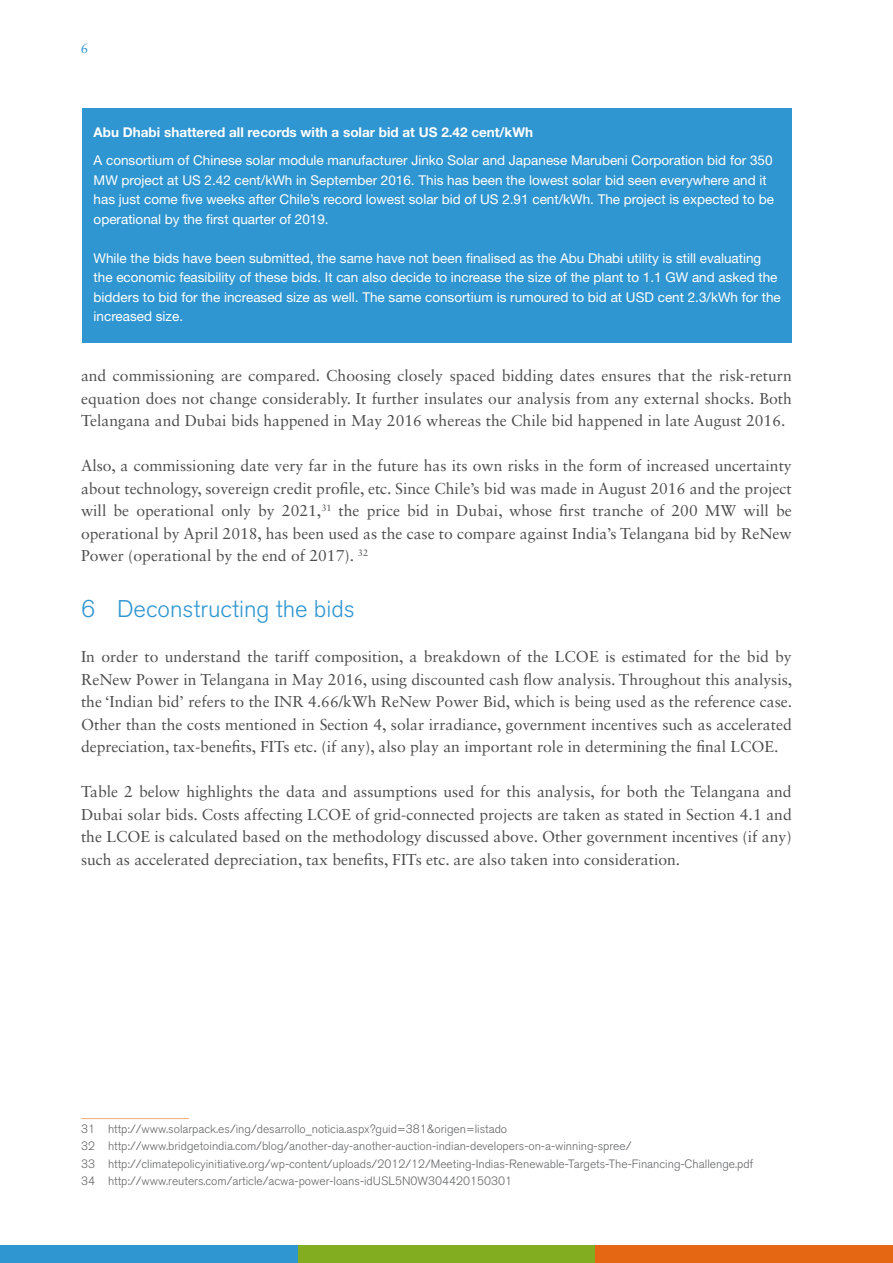
<style>
.page{position:relative;width:893px;height:1263px;background:#fff}
.page>*{position:absolute;margin:0;border:0;box-sizing:border-box;transform-origin:0 0}
.t1{font:300 24px "Akzidenz Grotesk BQ";color:#2f96d1}
.t2{font:15.75px/22.5px "Sabon LT Std";color:#4d4d4f;text-align:justify}
.t3{font:13.5px/19.5px "Helvetica Neue";color:#fff}
.t4{font:700 13.5px "Helvetica Neue";color:#fff}
.t5{font:13.5px "Sabon LT Std";color:#2f96d1}
.t6{font:300 12px/17.4px "Akzidenz Grotesk BQ";color:#636466}
</style>
<div class="page">
<div style="left:595px;top:1244px;width:298px;height:19px;background:#e56713"></div>
<div style="left:298px;top:1244px;width:297px;height:19px;background:#82ad20"></div>
<div style="left:0;top:1244px;width:298px;height:19px;background:#2f96d1"></div>
<hr style="left:81px;top:1118px;width:108px;height:1px;background:#f2b389">
<div style="left:83px;top:108px;width:709px;height:234px;background:#2f96d1"></div>
<p class="t5" style="left:81px;top:40px;width:9px">6</p>
<p class="t4" style="left:94px;top:124px;width:441px">Abu Dhabi shattered all records with a solar bid at US 2.42 cent/kWh</p>
<p class="t3" style="left:94px;top:150px;width:682px">A consortium of Chinese solar module manufacturer Jinko Solar and Japanese Marubeni Corporation bid for 350<br>MW project at US 2.42 cent/kWh in September 2016. This has been the lowest solar bid seen everywhere and it has just come five weeks after Chile’s record lowest solar bid of US 2.91 cent/kWh. The project is expected to be operational by the first quarter of 2019.</p>
<p class="t3" style="left:94px;top:248px;width:689px">While the bids have been submitted, the same have not been finalised as the Abu Dhabi utility is still evaluating the economic feasibility of these bids. It can also decide to increase the size of the plant to 1.1 GW and asked the bidders to bid for the increased size as well. The same consortium is rumoured to bid at USD cent 2.3/kWh for the increased size.</p>
<p class="t2" style="left:81px;top:364px;width:712px">and commissioning are compared. Choosing closely spaced bidding dates ensures that the risk-return equation does not change considerably. It further insulates our analysis from any external shocks. Both Telangana and Dubai bids happened in May 2016 whereas the Chile bid happened in late August 2016.</p>
<p class="t2" style="left:81px;top:454px;width:712px">Also, a commissioning date very far in the future has its own risks in the form of increased uncertainty about technology, sovereign credit profile, etc. Since Chile’s bid was made in August 2016 and the project will be operational only by 2021,<sup>31</sup> the price bid in Dubai, whose first tranche of 200 MW will be operational by April 2018, has been used as the case to compare against India’s Telangana bid by ReNew Power (operational by the end of 2017). <sup>32</sup></p>
<h1 class="t1" style="left:81px;top:596px;width:275px">6 Deconstructing the bids</h1>
<p class="t2" style="left:81px;top:645px;width:713px">In order to understand the tariff composition, a breakdown of the LCOE is estimated for the bid by ReNew Power in Telangana in May 2016, using discounted cash flow analysis. Throughout this analysis, the ‘Indian bid’ refers to the INR 4.66/kWh ReNew Power Bid, which is being used as the reference case.<br>Other than the costs mentioned in Section 4, solar irradiance, government incentives such as accelerated depreciation, tax-benefits, FITs etc. (if any), also play an important role in determining the final LCOE.</p>
<p class="t2" style="left:81px;top:780px;width:712px">Table 2 below highlights the data and assumptions used for this analysis, for both the Telangana and Dubai solar bids. Costs affecting LCOE of grid-connected projects are taken as stated in Section 4.1 and the LCOE is calculated based on the methodology discussed above. Other government incentives (if any) such as accelerated depreciation, tax benefits, FITs etc. are also taken into consideration.<sup>3334</sup></p>
<p class="t6" style="left:81px;top:1120px;width:674px">31 http://www.solarpack.es/ing/desarrollo_noticia.aspx?guid=381&amp;origen=listado<br>32 http://www.bridgetoindia.com/blog/another-day-another-auction-indian-developers-on-a-winning-spree/<br>33 http://climatepolicyinitiative.org/wp-content/uploads/2012/12/Meeting-Indias-Renewable-Targets-The-Financing-Challenge.pdf 34 http://www.reuters.com/article/acwa-power-loans-idUSL5N0W304420150301</p>
</div>
